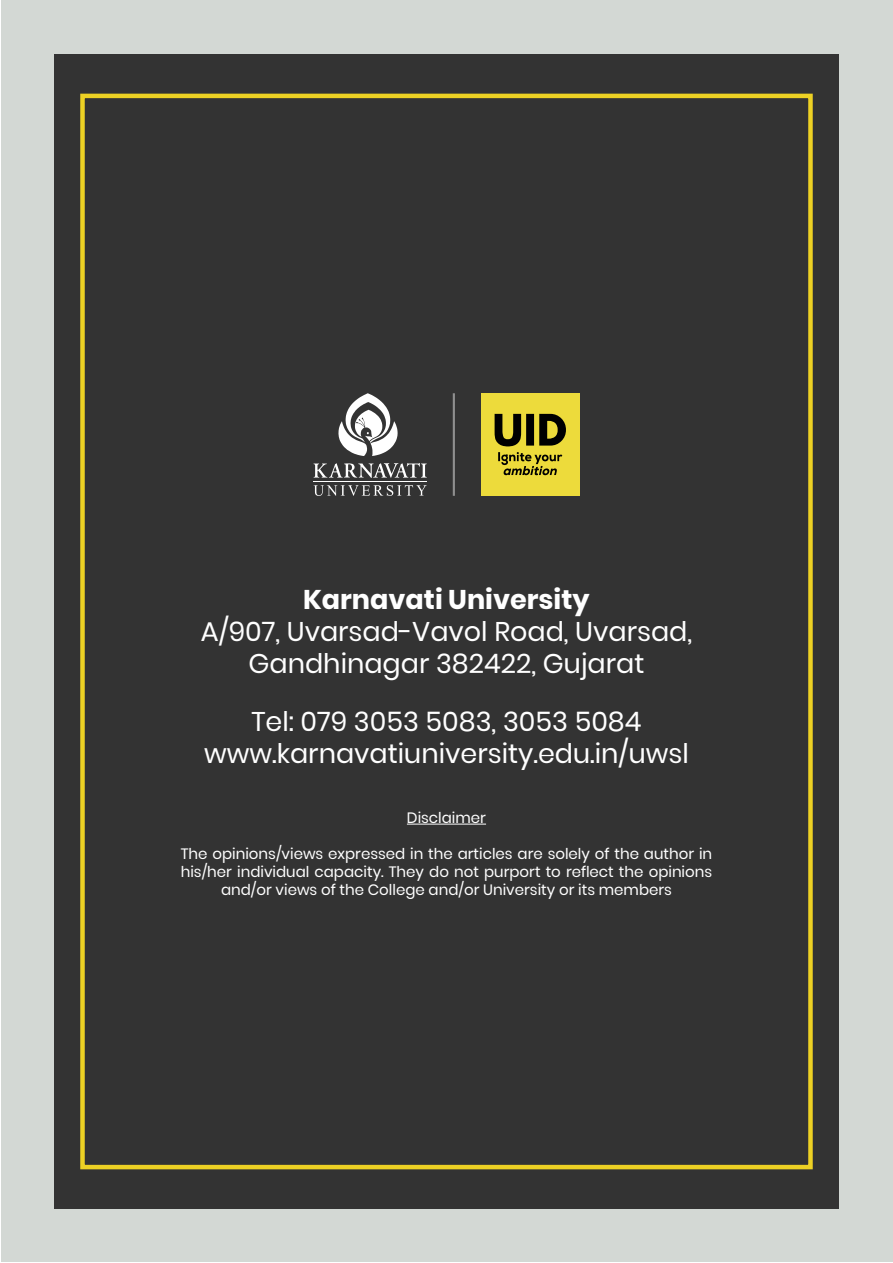
<style>
.page{position:relative;width:893px;height:1263px;background:#fff}
.page>*{position:absolute;margin:0;border:0;box-sizing:border-box;transform-origin:0 0}
.t1{font:27px/32.4px "Poppins";color:#fff;text-align:center}
.t2{font:700 27px "Poppins";color:#fff}
.t3{font:15px/18px "Poppins";color:#fff;text-align:center}
</style>
<div class="page">
<div style="left:1px;top:1px;width:891px;height:1261px;background:#d3d8d4"></div>
<div style="left:54px;top:54px;width:785px;height:1155px;background:#333"></div>
<hr style="left:407px;top:824px;width:79px;height:1px;background:#fff">
<div style="left:481px;top:393px;width:98px;height:103px;background:#eddb3b"></div>
<svg style="left:495px;top:414px;width:71px;height:32px"></svg>
<svg style="left:498px;top:452px;width:64px;height:23px"></svg>
<hr style="left:453px;top:393px;width:2px;height:103px;background:#8f8f8f">
<svg style="left:338px;top:393px;width:60px;height:63px"></svg>
<hr style="left:314px;top:481px;width:113px;height:1px;background:#fff">
<svg style="left:313px;top:463px;width:114px;height:15px"></svg>
<svg style="left:314px;top:485px;width:113px;height:11px"></svg>
<div style="left:80px;top:94px;width:733px;height:1075px;border:4px solid #edd124"></div>
<h1 class="t2" style="left:303px;top:583px;width:288px">Karnavati University</h1>
<h1 class="t1" style="left:201px;top:615px;width:493px">A/907, Uvarsad-Vavol Road, Uvarsad,<br>Gandhinagar 382422, Gujarat</h1>
<h1 class="t1" style="left:204px;top:705px;width:486px">Tel: 079 3053 5083, 3053 5084 www.karnavatiuniversity.edu.in/uwsl</h1>
<p class="t3" style="left:407px;top:809px;width:81px">Disclaimer</p>
<p class="t3" style="left:181px;top:845px;width:533px">The opinions/views expressed in the articles are solely of the author in his/her individual capacity. They do not purport to reflect the opinions and/or views of the College and/or University or its members</p>
</div>
